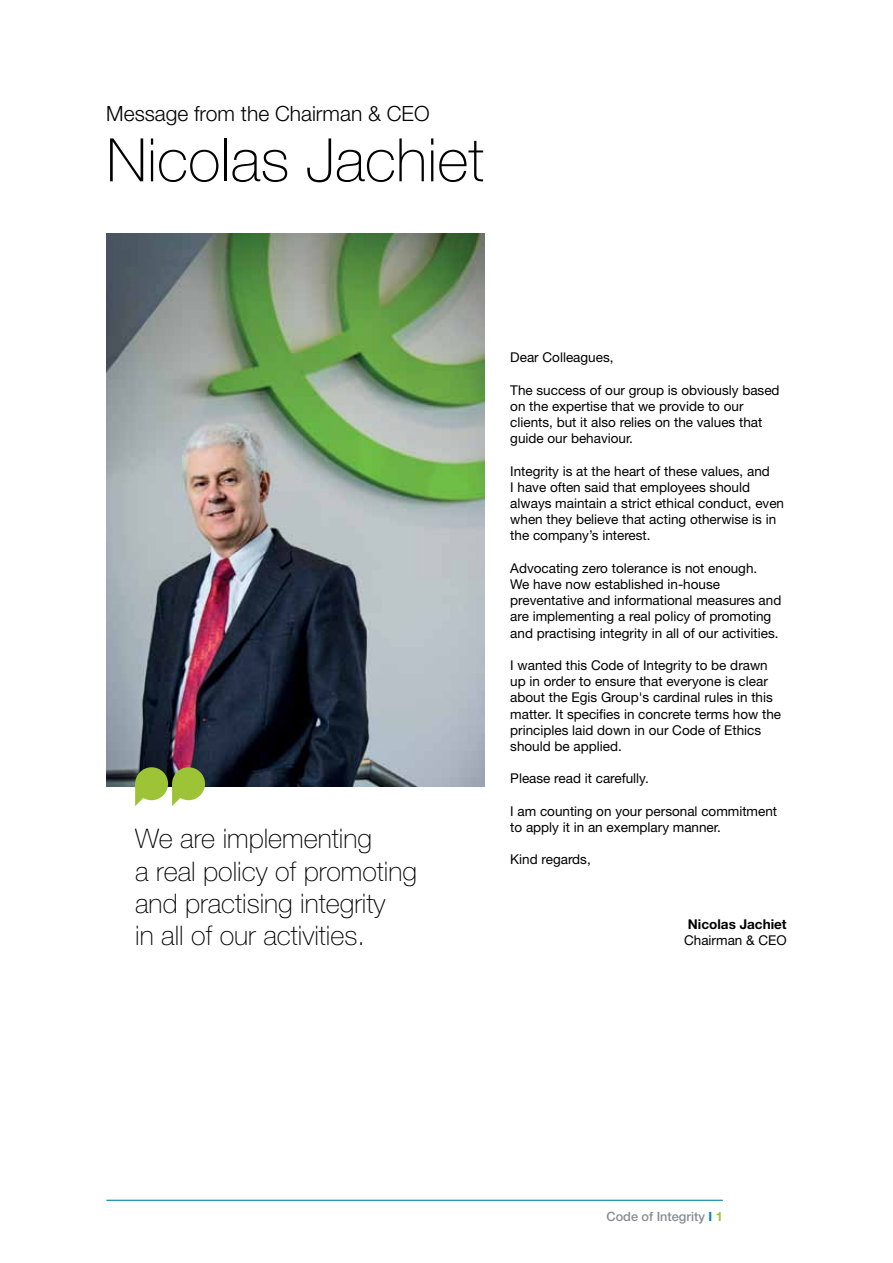
<style>
.page{position:relative;width:893px;height:1263px;background:#fff}
.page>*{position:absolute;margin:0;border:0;box-sizing:border-box;transform-origin:0 0}
.t1{font:100 60px "Helvetica Neue LT Pro";color:#000}
.t2{font:100 27px/32.4px "Helvetica Neue LT Pro";color:#000}
.t3{font:300 21px "Helvetica Neue LT Pro";color:#000}
.t4{font:13.5px/16.2px "Helvetica Neue LT Pro";color:#000}
.t5{font:700 13.5px "Helvetica Neue LT Pro";color:#000}
.t6{font:500 12.75px "Helvetica Neue LT Pro";color:#888d93}
.s1{font-weight:700;color:#00859b}
.s2{font-weight:700;color:#9dc436}
</style>
<div class="page">
<hr style="left:106px;top:1200px;width:617px;height:1px;background:#00859b">
<img style="left:106px;top:234px;width:379px;height:553px">
<div style="left:135px;top:767px;width:33px;height:33px;background:#9dc436;border-radius:50%"></div>
<svg style="left:135px;top:787px;width:23px;height:19px"></svg>
<div style="left:172px;top:767px;width:33px;height:33px;background:#9dc436;border-radius:50%"></div>
<svg style="left:172px;top:788px;width:22px;height:18px"></svg>
<h3 class="t3" style="left:106px;top:101px;width:325px">Message from the Chairman &amp; CEO</h3>
<h1 class="t1" style="left:106px;top:124px;width:379px">Nicolas Jachiet</h1>
<h2 class="t2" style="left:135px;top:822px;width:283px">We are implementing<br>a real policy of promoting and practising integrity<br>in all of our activities.</h2>
<p class="t4" style="left:510px;top:349px;width:105px">Dear Colleagues,</p>
<p class="t4" style="left:510px;top:381px;width:271px">The success of our group is obviously based on the expertise that we provide to our clients, but it also relies on the values that guide our behaviour.</p>
<p class="t4" style="left:510px;top:462px;width:275px">Integrity is at the heart of these values, and<br>I have often said that employees should always maintain a strict ethical conduct, even when they believe that acting otherwise is in the company’s interest.</p>
<p class="t4" style="left:510px;top:560px;width:273px">Advocating zero tolerance is not enough.<br>We have now established in-house preventative and informational measures and are implementing a real policy of promoting and practising integrity in all of our activities.</p>
<p class="t4" style="left:510px;top:657px;width:272px">I wanted this Code of Integrity to be drawn up in order to ensure that everyone is clear about the Egis Group's cardinal rules in this matter. It specifies in concrete terms how the principles laid down in our Code of Ethics should be applied.</p>
<p class="t4" style="left:510px;top:770px;width:140px">Please read it carefully.</p>
<p class="t4" style="left:510px;top:803px;width:268px">I am counting on your personal commitment to apply it in an exemplary manner.</p>
<p class="t4" style="left:510px;top:851px;width:82px">Kind regards,</p>
<p class="t5" style="left:688px;top:916px;width:100px">Nicolas Jachiet</p>
<p class="t4" style="left:684px;top:932px;width:94px">Chairman &amp; CEO</p>
<p class="t6" style="left:606px;top:1209px;width:118px">Code of Integrity <span class="s1">I</span> <span class="s2">1</span></p>
</div>
